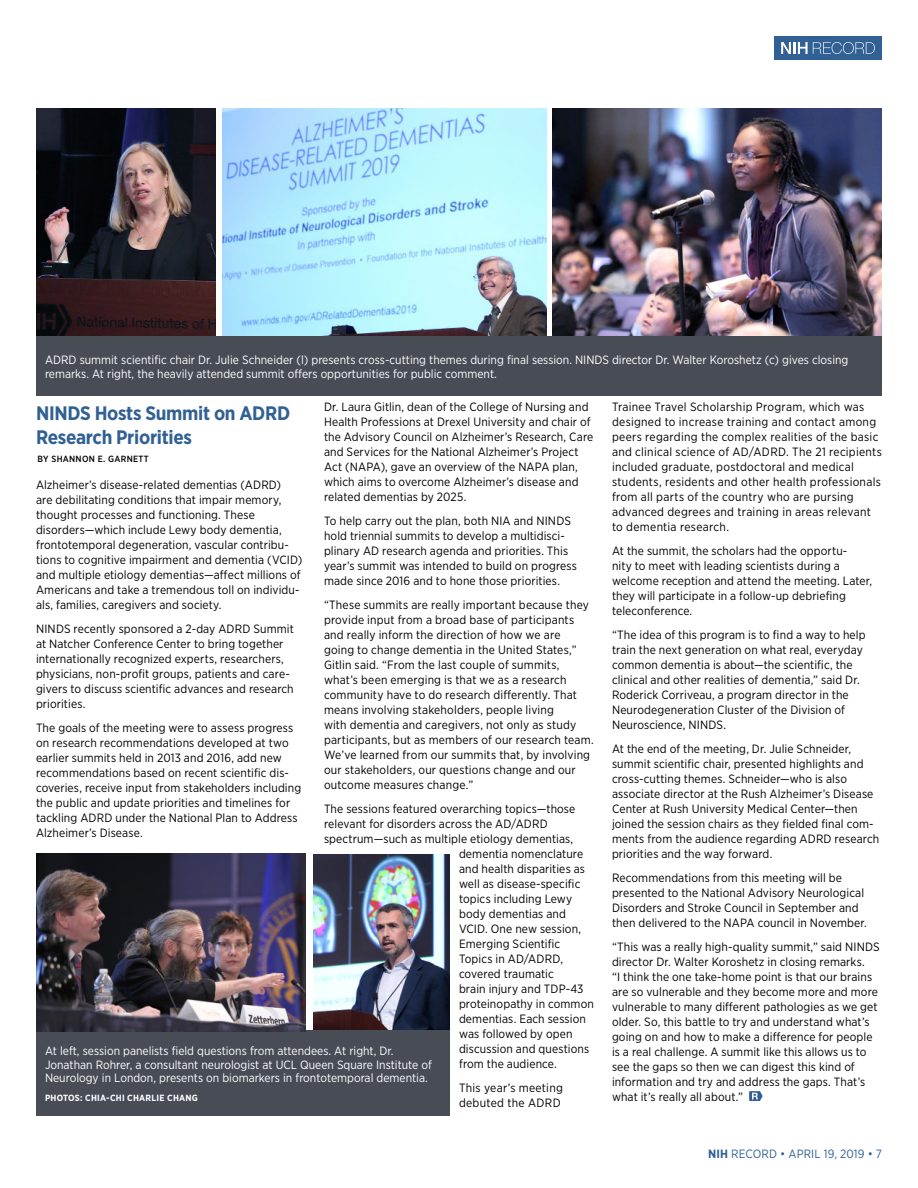
<style>
.page{position:relative;width:918px;height:1188px;background:#fff}
.page>*{position:absolute;margin:0;border:0;box-sizing:border-box;transform-origin:0 0}
.Head_1_Feature_Story{font:700 19.5px/24px "Gotham Narrow";letter-spacing:-.015em;color:#316094}
.Body_2__Briefs_and_S{font:12px/15px "Gotham Narrow";letter-spacing:.01em;color:#000}
.Photo_caption_revers{font:12px/13.5px "Gotham Narrow";color:#fff}
.t1{font:12px "Gotham Narrow";letter-spacing:.015em;color:#316094}
.Photo_credit_reverse{font:700 9px "Gotham Narrow";letter-spacing:.03em;color:#fff}
.Byline{font:500 9px "Gotham Narrow";letter-spacing:.03em;color:#000}
.s1{font-weight:700}
</style>
<div class="page">
<div style="left:774px;top:36px;width:108px;height:24px;background:#316094"></div>
<svg style="left:781px;top:42px;width:94px;height:12px"></svg>
<img style="left:222px;top:108px;width:324px;height:229px">
<img style="left:313px;top:854px;width:137px;height:176px">
<div style="left:36px;top:1030px;width:414px;height:86px;background:#474c55"></div>
<img style="left:36px;top:108px;width:180px;height:229px">
<img style="left:36px;top:854px;width:270px;height:178px">
<img style="left:553px;top:108px;width:329px;height:229px">
<div style="left:36px;top:337px;width:846px;height:59px;background:#474c55"></div>
<svg style="left:749px;top:1091px;width:14px;height:10px"></svg>
<p class="Photo_caption_revers" style="left:45px;top:353px;width:805px">ADRD summit scientific chair Dr. Julie Schneider (l) presents cross-cutting themes during final session. NINDS director Dr. Walter Koroshetz (c) gives closing remarks. At right, the heavily attended summit offers opportunities for public comment.</p>
<p class="Head_1_Feature_Story" style="left:36px;top:401px;width:256px">NINDS Hosts Summit on ADRD<br>Research Priorities</p>
<p class="Byline" style="left:38px;top:453px;width:113px">BY SHANNON E. GARNETT</p>
<p class="Body_2__Briefs_and_S" style="left:36px;top:477px;width:268px">Alzheimer’s disease-related dementias (ADRD)<br>are debilitating conditions that impair memory, thought processes and functioning. These disorders—which include Lewy body dementia, frontotemporal degeneration, vascular contribu&shy;tions to cognitive impairment and dementia (VCID) and multiple etiology dementias—affect millions of Americans and take a tremendous toll on individu&shy;als, families, caregivers and society.</p>
<p class="Body_2__Briefs_and_S" style="left:36px;top:621px;width:259px">NINDS recently sponsored a 2-day ADRD Summit at Natcher Conference Center to bring together internationally recognized experts, researchers, physicians, non-profit groups, patients and care&shy;givers to discuss scientific advances and research priorities.</p>
<p class="Body_2__Briefs_and_S" style="left:36px;top:720px;width:267px">The goals of the meeting were to assess progress on research recommendations developed at two earlier summits held in 2013 and 2016, add new recommendations based on recent scientific dis&shy;coveries, receive input from stakeholders including the public and update priorities and timelines for tackling ADRD under the National Plan to Address Alzheimer’s Disease.</p>
<p class="Body_2__Briefs_and_S" style="left:324px;top:399px;width:271px">Dr. Laura Gitlin, dean of the College of Nursing and Health Professions at Drexel University and chair of the Advisory Council on Alzheimer’s Research, Care and Services for the National Alzheimer’s Project Act (NAPA), gave an overview of the NAPA plan, which aims to overcome Alzheimer’s disease and related dementias by 2025.</p>
<p class="Body_2__Briefs_and_S" style="left:324px;top:513px;width:255px">To help carry out the plan, both NIA and NINDS hold triennial summits to develop a multidisci&shy;plinary AD research agenda and priorities. This year’s summit was intended to build on progress made since 2016 and to hone those priorities.</p>
<p class="Body_2__Briefs_and_S" style="left:324px;top:597px;width:271px">“These summits are really important because they provide input from a broad base of participants and really inform the direction of how we are<br>going to change dementia in the United States,” Gitlin said. “From the last couple of summits, what’s been emerging is that we as a research community have to do research differently. That means involving stakeholders, people living<br>with dementia and caregivers, not only as study participants, but as members of our research team.<br>We’ve learned from our summits that, by involving our stakeholders, our questions change and our outcome measures change.”</p>
<p class="Body_2__Briefs_and_S" style="left:324px;top:801px;width:253px">The sessions featured overarching topics—those</p>
<p class="Body_2__Briefs_and_S" style="left:324px;top:816px;width:225px">relevant for disorders across the AD/ADRD</p>
<p class="Body_2__Briefs_and_S" style="left:324px;top:831px;width:251px">spectrum—such as multiple etiology dementias,</p>
<p class="Body_2__Briefs_and_S" style="left:459px;top:846px;width:126px">dementia nomenclature</p>
<p class="Body_2__Briefs_and_S" style="left:459px;top:861px;width:128px">and health disparities as</p>
<p class="Body_2__Briefs_and_S" style="left:459px;top:876px;width:123px">well as disease-specific</p>
<p class="Body_2__Briefs_and_S" style="left:459px;top:891px;width:115px">topics including Lewy</p>
<p class="Body_2__Briefs_and_S" style="left:459px;top:906px;width:108px">body dementias and</p>
<p class="Body_2__Briefs_and_S" style="left:459px;top:921px;width:124px">VCID. One new session,</p>
<p class="Body_2__Briefs_and_S" style="left:459px;top:936px;width:103px">Emerging Scientific</p>
<p class="Body_2__Briefs_and_S" style="left:459px;top:951px;width:106px">Topics in AD/ADRD,</p>
<p class="Body_2__Briefs_and_S" style="left:459px;top:966px;width:96px">covered traumatic</p>
<p class="Body_2__Briefs_and_S" style="left:459px;top:981px;width:126px">brain injury and TDP-43</p>
<p class="Body_2__Briefs_and_S" style="left:459px;top:996px;width:137px">proteinopathy in common</p>
<p class="Body_2__Briefs_and_S" style="left:459px;top:1011px;width:128px">dementias. Each session</p>
<p class="Body_2__Briefs_and_S" style="left:459px;top:1026px;width:115px">was followed by open</p>
<p class="Body_2__Briefs_and_S" style="left:459px;top:1041px;width:132px">discussion and questions</p>
<p class="Body_2__Briefs_and_S" style="left:459px;top:1056px;width:99px">from the audience.</p>
<p class="Body_2__Briefs_and_S" style="left:459px;top:1080px;width:105px">This year’s meeting debuted the ADRD</p>
<p class="Body_2__Briefs_and_S" style="left:612px;top:399px;width:272px">Trainee Travel Scholarship Program, which was designed to increase training and contact among peers regarding the complex realities of the basic and clinical science of AD/ADRD. The 21 recipients included graduate, postdoctoral and medical students, residents and other health professionals from all parts of the country who are pursing advanced degrees and training in areas relevant to dementia research.</p>
<p class="Body_2__Briefs_and_S" style="left:612px;top:543px;width:262px">At the summit, the scholars had the opportu-<br>nity to meet with leading scientists during a welcome reception and attend the meeting. Later, they will participate in a follow-up debriefing teleconference.</p>
<p class="Body_2__Briefs_and_S" style="left:612px;top:627px;width:255px">“The idea of this program is to find a way to help train the next generation on what real, everyday common dementia is about—the scientific, the clinical and other realities of dementia,” said Dr.<br>Roderick Corriveau, a program director in the Neurodegeneration Cluster of the Division of Neuroscience, NINDS.</p>
<p class="Body_2__Briefs_and_S" style="left:612px;top:741px;width:269px">At the end of the meeting, Dr. Julie Schneider, summit scientific chair, presented highlights and cross-cutting themes. Schneider—who is also associate director at the Rush Alzheimer’s Disease Center at Rush University Medical Center—then joined the session chairs as they fielded final com&shy;ments from the audience regarding ADRD research priorities and the way forward.</p>
<p class="Body_2__Briefs_and_S" style="left:612px;top:870px;width:256px">Recommendations from this meeting will be presented to the National Advisory Neurological Disorders and Stroke Council in September and then delivered to the NAPA council in November.</p>
<p class="Body_2__Briefs_and_S" style="left:612px;top:939px;width:269px">“This was a really high-quality summit,” said NINDS director Dr. Walter Koroshetz in closing remarks.<br>“I think the one take-home point is that our brains are so vulnerable and they become more and more vulnerable to many different pathologies as we get older. So, this battle to try and understand what’s going on and how to make a difference for people is a real challenge. A summit like this allows us to see the gaps so then we can digest this kind of information and try and address the gaps. That’s what it’s really all about.”</p>
<p class="Photo_caption_revers" style="left:45px;top:1044px;width:389px">At left, session panelists field questions from attendees. At right, Dr.<br>Jonathan Rohrer, a consultant neurologist at UCL Queen Square Institute of<br>Neurology in London, presents on biomarkers in frontotemporal dementia.</p>
<p class="Photo_credit_reverse" style="left:45px;top:1092px;width:155px">PHOTOS: CHIA-CHI CHARLIE CHANG</p>
<p class="t1" style="left:708px;top:1146px;width:175px"><span class="s1">NIH</span> RECORD • APRIL 19, 2019 • 7</p>
</div>
